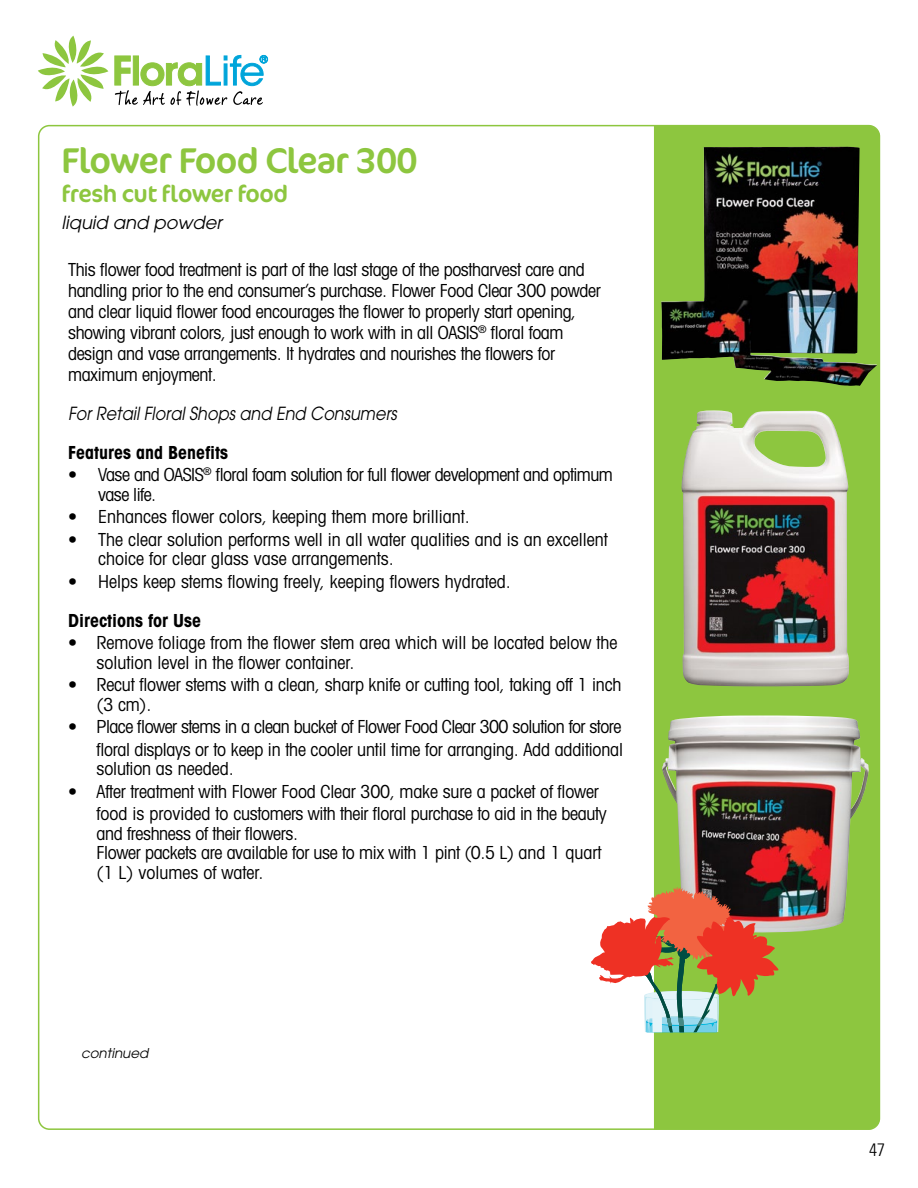
<style>
.page{position:relative;width:918px;height:1188px;background:#fff}
.page>*{position:absolute;margin:0;border:0;box-sizing:border-box;transform-origin:0 0}
.t1{font:36px "Cocon OT";letter-spacing:-.02em;color:#8dc63f}
.t2{font:24px "Cocon OT";letter-spacing:-.02em;color:#8dc63f}
.t3{font:condensed 18px/21px "Avant Garde";letter-spacing:-.02em;color:#000}
.t4{font:condensed 18px/19.5px "Avant Garde";color:#000}
.t5{font:italic 18px "Avant Garde";color:#000;scale:.9 1}
.t6{font:700 condensed 18px "Avant Garde";color:#000}
.t7{font:italic 18px "Avant Garde";color:#000}
.t8{font:300 condensed 18px "Univers";color:#000}
.t9{font:italic 13.5px "Avant Garde";color:#000}
</style>
<div class="page">
<svg style="left:38px;top:36px;width:70px;height:71px"></svg>
<svg style="left:114px;top:54px;width:154px;height:52px"></svg>
<div style="left:654px;top:125px;width:226px;height:1005px;background:#8dc63f"></div>
<img style="left:662px;top:716px;width:207px;height:216px">
<img style="left:681px;top:410px;width:168px;height:276px">
<svg style="left:591px;top:886px;width:189px;height:146px"></svg>
<img style="left:661px;top:147px;width:216px;height:239px">
<h1 class="t1" style="left:62px;top:140px;width:358px">Flower Food Clear 300</h1>
<h2 class="t2" style="left:62px;top:180px;width:228px">fresh cut flower food</h2>
<p class="t7" style="left:62px;top:212px;width:162px">liquid and powder</p>
<p class="t3" style="left:68px;top:259px;width:534px">This flower food treatment is part of the last stage of the postharvest care and handling prior to the end consumer’s purchase. Flower Food Clear 300 powder and clear liquid flower food encourages the flower to properly start opening, showing vibrant colors, just enough to work with in all OASIS<sup>®</sup> floral foam design and vase arrangements. It hydrates and nourishes the flowers for maximum enjoyment.</p>
<p class="t5" style="left:68px;top:403px;width:367px">For Retail Floral Shops and End Consumers</p>
<p class="t6" style="left:68px;top:441px;width:162px">Features and Benefits</p>
<p class="t3" style="left:98px;top:465px;width:516px;line-height:19.5px;text-indent:-30px">• Vase and OASIS<sup>®</sup> floral foam solution for full flower development and optimum vase life.</p>
<p class="t4" style="left:68px;top:507px;width:403px">• Enhances flower colors, keeping them more brilliant.</p>
<p class="t4" style="left:98px;top:529px;width:511px;text-indent:-30px">• The clear solution performs well in all water qualities and is an excellent choice for clear glass vase arrangements.</p>
<p class="t4" style="left:68px;top:571px;width:444px">• Helps keep stems flowing freely, keeping flowers hydrated.</p>
<p class="t6" style="left:68px;top:609px;width:134px">Directions for Use</p>
<p class="t4" style="left:97px;top:633px;width:522px;text-indent:-28px">• Remove foliage from the flower stem area which will be located below the solution level in the flower container.</p>
<p class="t3" style="left:97px;top:675px;width:527px;line-height:19.5px;text-indent:-29px">• Recut flower stems with a clean, sharp knife or cutting tool, taking off 1 inch (3 cm).</p>
<p class="t3" style="left:68px;top:715px;width:557px;line-height:22.5px;text-align:right">• Place flower stems in a clean bucket of Flower Food Clear 300 solution for store floral displays or to keep in the cooler until time for arranging. Add additional</p>
<p class="t3" style="left:97px;top:758px;width:139px">solution as needed.</p>
<p class="t3" style="left:97px;top:780px;width:512px;line-height:22.5px;text-indent:-28px">• After treatment with Flower Food Clear 300, make sure a packet of flower food is provided to customers with their floral purchase to aid in the beauty</p>
<p class="t3" style="left:97px;top:823px;width:506px;line-height:19.5px">and freshness of their flowers.<br>Flower packets are available for use to mix with 1 pint (0.5 L) and 1 quart (1 L) volumes of water.</p>
<p class="t9" style="left:81px;top:1045px;width:69px">continued</p>
<p class="t8" style="left:869px;top:1139px;width:17px">47</p>
</div>
